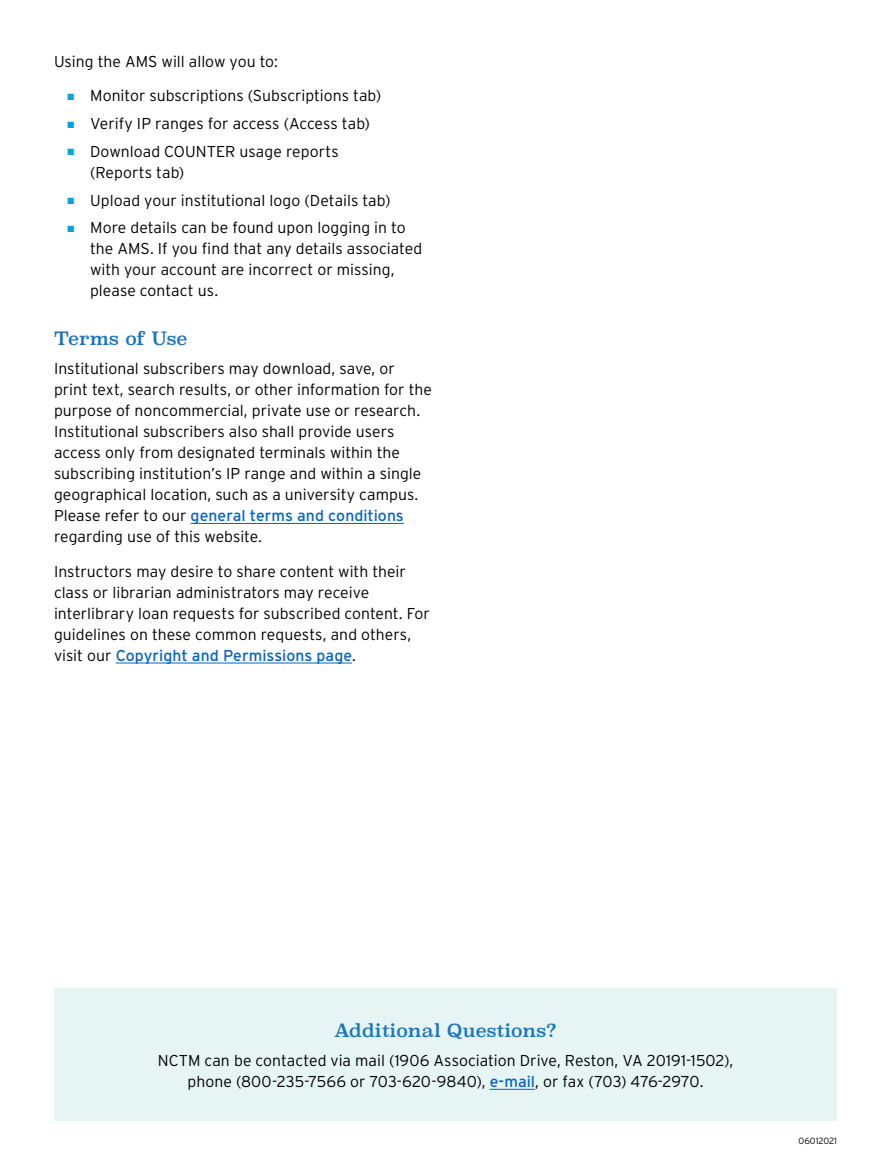
<style>
.page{position:relative;width:891px;height:1175px;background:#fff}
.page>*{position:absolute;margin:0;border:0;box-sizing:border-box;transform-origin:0 0}
.t1{font:18px "Superclarendon";color:#1c75bc}
.t2{font:300 15.75px/21px "Interstate";color:#000}
.t3{font:300 9px "Interstate";color:#000}
.s1{color:#00a4e3}
.s2{font-weight:400;color:#0563c1}
</style>
<div class="page">
<hr style="left:191px;top:523px;width:213px;height:1px;background:#0563c1">
<hr style="left:116px;top:662px;width:236px;height:1px;background:#0563c1">
<div style="left:54px;top:988px;width:783px;height:132px;background:#e6f5f4"></div>
<hr style="left:490px;top:1089px;width:45px;height:1px;background:#0563c1">
<p class="t2" style="left:54px;top:51px;width:225px">Using the AMS will allow you to:</p>
<p class="t2" style="left:68px;top:85px;width:315px"><span class="s1">■</span> Monitor subscriptions (Subscriptions tab)</p>
<p class="t2" style="left:68px;top:113px;width:304px"><span class="s1">■</span> Verify IP ranges for access (Access tab)</p>
<p class="t2" style="left:90px;top:141px;width:250px;text-indent:-23px"><span class="s1">■</span> Download COUNTER usage reports (Reports tab)</p>
<p class="t2" style="left:68px;top:189px;width:324px"><span class="s1">■</span> Upload your institutional logo (Details tab)</p>
<p class="t2" style="left:90px;top:217px;width:334px;text-indent:-23px"><span class="s1">■</span> More details can be found upon logging in to the AMS. If you find that any details associated with your account are incorrect or missing, please contact us.</p>
<p class="t1" style="left:54px;top:326px;width:135px">Terms of Use</p>
<p class="t2" style="left:54px;top:358px;width:380px">Institutional subscribers may download, save, or print text, search results, or other information for the purpose of noncommercial, private use or research.<br>Institutional subscribers also shall provide users access only from designated terminals within the subscribing institution’s IP range and within a single geographical location, such as a university campus.<br>Please refer to our <span class="s2">general terms and conditions </span>regarding use of this website.</p>
<p class="t2" style="left:54px;top:560px;width:377px">Instructors may desire to share content with their class or librarian administrators may receive interlibrary loan requests for subscribed content. For guidelines on these common requests, and others, visit our <span class="s2">Copyright and Permissions page</span>.</p>
<p class="t1" style="left:334px;top:1017px;width:224px">Additional Questions?</p>
<p class="t2" style="left:158px;top:1050px;width:577px;text-align:center">NCTM can be contacted via mail (1906 Association Drive, Reston, VA 20191-1502), phone (800-235-7566 or 703-620-9840), <span class="s2">e-mail</span>, or fax (703) 476-2970.</p>
<p class="t3" style="left:799px;top:1135px;width:40px">06012021</p>
</div>
